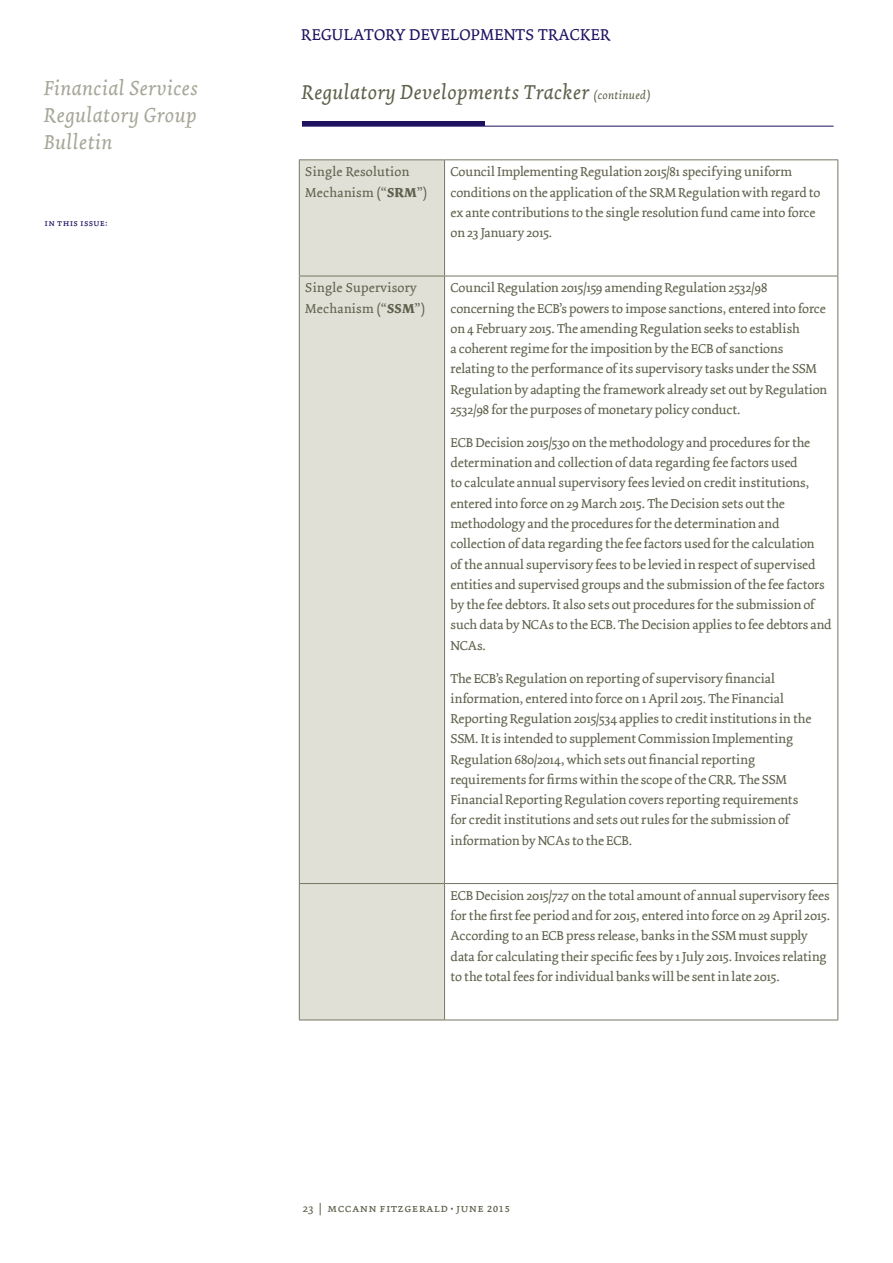
<style>
.page{position:relative;width:893px;height:1263px;background:#fff}
.page>*{position:absolute;margin:0;border:0;box-sizing:border-box;transform-origin:0 0}
.t1{font:italic 21.15px/27.3px "Dolly";letter-spacing:.02em;color:#a7a699;text-align:justify}
.t2{font:italic 21px "Dolly";letter-spacing:.02em;color:#5f604b}
.t3{font:16.5px "Dolly Small Caps";letter-spacing:.02em;color:#1d1160}
.t4{font:13.5px/20.2px "Dolly";letter-spacing:-.01em;color:#5f604b}
.t5{font:13.5px/20.2px "Dolly";letter-spacing:.02em;color:#5f604b}
.t6{font:12px "Dolly Small Caps";letter-spacing:.02em;color:#5f604b}
.t7{font:9.6px "Dolly Small Caps";letter-spacing:.02em;color:#1d1160}
.s1{font-size:12px}
.s2{font-weight:700}
.s3{font-family:"Dolly"}
</style>
<div class="page">
<hr style="left:302px;top:126px;width:531px;height:1px;background:#1d1160">
<hr style="left:302px;top:122px;width:183px;height:4px;background:#1d1160">
<div style="left:300px;top:160px;width:144px;height:859px;background:#e0e0d7"></div>
<hr style="left:299px;top:159px;width:146px;height:1px;background:#767662">
<hr style="left:299px;top:160px;width:1px;height:116px;background:#767662">
<hr style="left:445px;top:159px;width:393px;height:1px;background:#767662">
<hr style="left:444px;top:160px;width:1px;height:116px;background:#767662">
<hr style="left:837px;top:160px;width:1px;height:116px;background:#767662">
<hr style="left:299px;top:276px;width:146px;height:1px;background:#767662">
<hr style="left:299px;top:276px;width:1px;height:607px;background:#767662">
<hr style="left:445px;top:276px;width:393px;height:1px;background:#767662">
<hr style="left:444px;top:276px;width:1px;height:607px;background:#767662">
<hr style="left:837px;top:276px;width:1px;height:607px;background:#767662">
<hr style="left:299px;top:883px;width:146px;height:1px;background:#767662">
<hr style="left:299px;top:884px;width:1px;height:135px;background:#767662">
<hr style="left:445px;top:883px;width:393px;height:1px;background:#767662">
<hr style="left:444px;top:884px;width:1px;height:135px;background:#767662">
<hr style="left:837px;top:884px;width:1px;height:135px;background:#767662">
<hr style="left:299px;top:1019px;width:146px;height:1px;background:#767662">
<hr style="left:445px;top:1019px;width:393px;height:1px;background:#767662">
<h1 class="t1" style="left:44px;top:74px;width:155px">Financial Services Regulatory Group Bulletin</h1>
<p class="t7" style="left:45px;top:217px;width:64px">in this issue:</p>
<p class="t3" style="left:301px;top:25px;width:310px">REGULATORY DEVELOPMENTS TRACKER</p>
<h2 class="t2" style="left:302px;top:79px;width:350px">Regulatory Developments Tracker <span class="s1">(continued)</span></h2>
<p class="t5" style="left:305px;top:162px;width:123px">Single Resolution<br>Mechanism (“<span class="s2">SRM</span>”)</p>
<p class="t4" style="left:451px;top:162px;width:371px">Council Implementing Regulation 2015/81 specifying uniform conditions on the application of the SRM Regulation with regard to ex ante contributions to the single resolution fund came into force on 23 January 2015.</p>
<p class="t5" style="left:305px;top:278px;width:121px">Single Supervisory<br>Mechanism (“<span class="s2">SSM</span>”)</p>
<p class="t4" style="left:451px;top:278px;width:378px">Council Regulation 2015/159 amending Regulation 2532/98 concerning the ECB’s powers to impose sanctions, entered into force on 4 February 2015. The amending Regulation seeks to establish<br>a coherent regime for the imposition by the ECB of sanctions relating to the performance of its supervisory tasks under the SSM Regulation by adapting the framework already set out by Regulation 2532/98 for the purposes of monetary policy conduct.</p>
<p class="t4" style="left:451px;top:433px;width:383px">ECB Decision 2015/530 on the methodology and procedures for the determination and collection of data regarding fee factors used<br>to calculate annual supervisory fees levied on credit institutions, entered into force on 29 March 2015. The Decision sets out the methodology and the procedures for the determination and collection of data regarding the fee factors used for the calculation<br>of the annual supervisory fees to be levied in respect of supervised entities and supervised groups and the submission of the fee factors by the fee debtors. It also sets out procedures for the submission of such data by NCAs to the ECB. The Decision applies to fee debtors and NCAs.</p>
<p class="t4" style="left:451px;top:668px;width:362px">The ECB’s Regulation on reporting of supervisory financial information, entered into force on 1 April 2015. The Financial Reporting Regulation 2015/534 applies to credit institutions in the SSM. It is intended to supplement Commission Implementing Regulation 680/2014, which sets out financial reporting requirements for firms within the scope of the CRR. The SSM Financial Reporting Regulation covers reporting requirements for credit institutions and sets out rules for the submission of information by NCAs to the ECB.</p>
<p class="t4" style="left:451px;top:886px;width:381px">ECB Decision 2015/727 on the total amount of annual supervisory fees for the first fee period and for 2015, entered into force on 29 April 2015.<br>According to an ECB press release, banks in the SSM must supply data for calculating their specific fees by 1 July 2015. Invoices relating to the total fees for individual banks will be sent in late 2015.</p>
<p class="t6" style="left:303px;top:1201px;width:209px"><span class="s3">23</span> | mccann fitzgerald <span class="s3">¼</span> june 2015</p>
</div>
